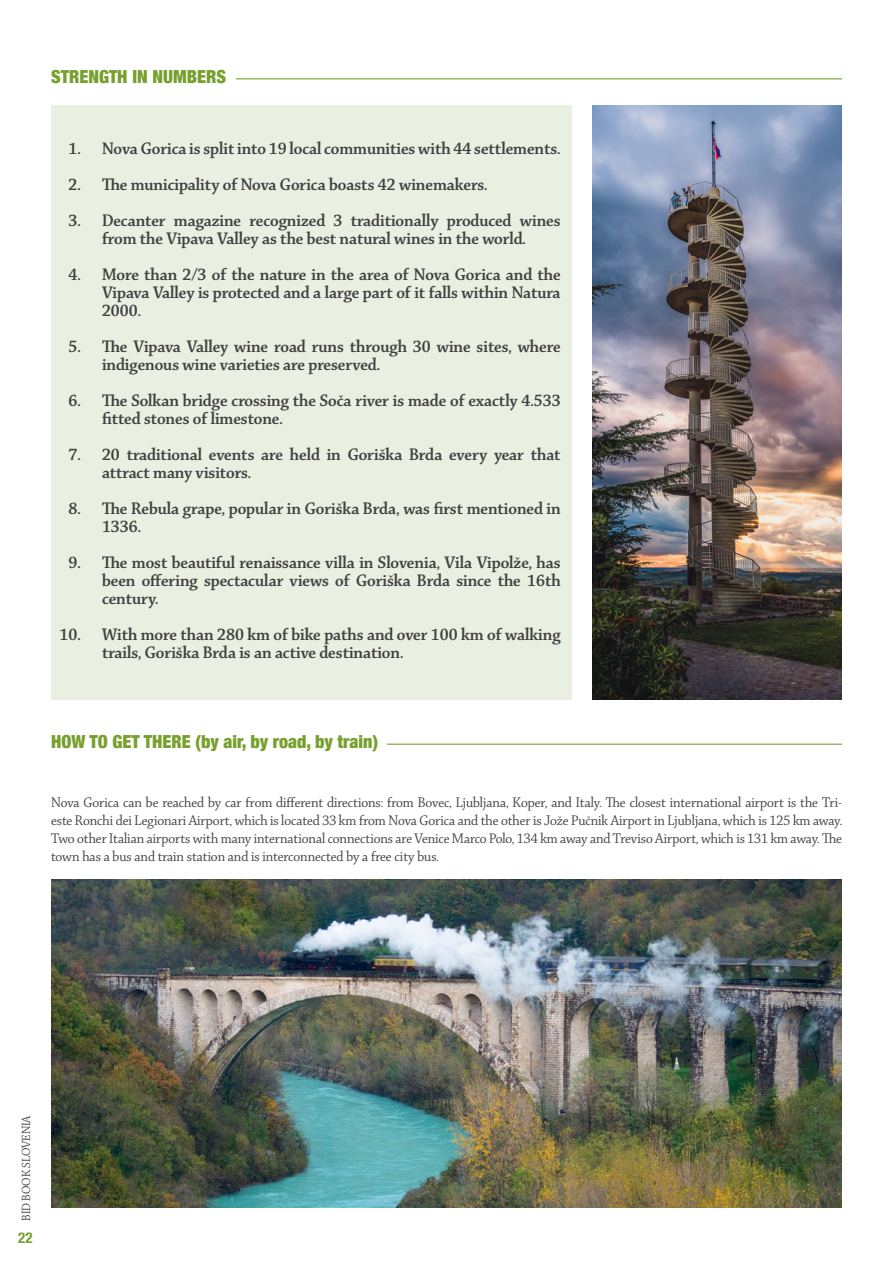
<style>
.page{position:relative;width:893px;height:1263px;background:#fff}
.page>*{position:absolute;margin:0;border:0;box-sizing:border-box;transform-origin:0 0}
.t1{font:18px/18px "Chaparral Pro Semibold Disp";color:#414042}
.t2{font:900 condensed 18px "Helvetica Neue";color:#77a02e}
.t3{font:15px/18px "Chaparral Pro Disp";color:#414042;text-align:justify}
.t4{font:700 condensed 15px "Helvetica Neue";color:#77a02e}
.t5{font:12.75px "Chaparral Pro Disp";color:#414042}
</style>
<div class="page">
<img style="left:51px;top:879px;width:791px;height:329px">
<div style="left:51px;top:105px;width:520px;height:594px;background:#eaf0e1"></div>
<hr style="left:51px;top:78px;width:791px;height:1px;background:#77a02e">
<div style="left:51px;top:65px;width:185px;height:20px;background:#fff"></div>
<hr style="left:51px;top:744px;width:791px;height:1px;background:#77a02e">
<div style="left:51px;top:731px;width:336px;height:20px;background:#fff"></div>
<img style="left:592px;top:105px;width:250px;height:594px">
<p class="t2" style="left:51px;top:61px;width:176px">STRENGTH IN NUMBERS</p>
<p class="t1" style="left:69px;top:141px;width:493px">1. Nova Gorica is split into 19 local communities with 44 settlements.</p>
<p class="t1" style="left:69px;top:177px;width:421px">2. The municipality of Nova Gorica boasts 42 winemakers.</p>
<p class="t1" style="left:69px;top:213px;width:493px;text-align:center">3. Decanter magazine recognized 3 traditionally produced wines from the Vipava Valley as the best natural wines in the world.</p>
<p class="t1" style="left:102px;top:267px;width:460px;text-align:justify;text-indent:-33px">4. More than 2/3 of the nature in the area of Nova Gorica and the Vipava Valley is protected and a large part of it falls within Natura 2000.</p>
<p class="t1" style="left:102px;top:339px;width:460px;text-indent:-33px">5. The Vipava Valley wine road runs through 30 wine sites, where indigenous wine varieties are preserved.</p>
<p class="t1" style="left:102px;top:393px;width:460px;text-indent:-33px">6. The Solkan bridge crossing the Soča river is made of exactly 4.533 fitted stones of limestone.</p>
<p class="t1" style="left:102px;top:447px;width:460px;text-indent:-33px">7. 20 traditional events are held in Goriška Brda every year that attract many visitors.</p>
<p class="t1" style="left:102px;top:501px;width:460px;text-indent:-33px">8. The Rebula grape, popular in Goriška Brda, was first mentioned in<br>1336.</p>
<p class="t1" style="left:102px;top:555px;width:460px;text-align:justify;text-indent:-33px">9. The most beautiful renaissance villa in Slovenia, Vila Vipolže, has been offering spectacular views of Goriška Brda since the 16th century.</p>
<p class="t1" style="left:102px;top:627px;width:460px;text-indent:-42px">10. With more than 280 km of bike paths and over 100 km of walking trails, Goriška Brda is an active destination.</p>
<p class="t2" style="left:51px;top:727px;width:329px">HOW TO GET THERE (by air, by road, by train)</p>
<p class="t3" style="left:51px;top:794px;width:792px">Nova Gorica can be reached by car from different directions: from Bovec, Ljubljana, Koper, and Italy. The closest international airport is the Tri&shy;este Ronchi dei Legionari Airport, which is located 33 km from Nova Gorica and the other is Jože Pučnik Airport in Ljubljana, which is 125 km away.<br>Two other Italian airports with many international connections are Venice Marco Polo, 134 km away and Treviso Airport, which is 131 km away. The town has a bus and train station and is interconnected by a free city bus.</p>
<p class="t5" style="left:20px;top:1221px;width:107px;rotate:-90deg">BID BOOK SLOVENIA</p>
<p class="t4" style="left:18px;top:1225px;width:16px">22</p>
</div>
